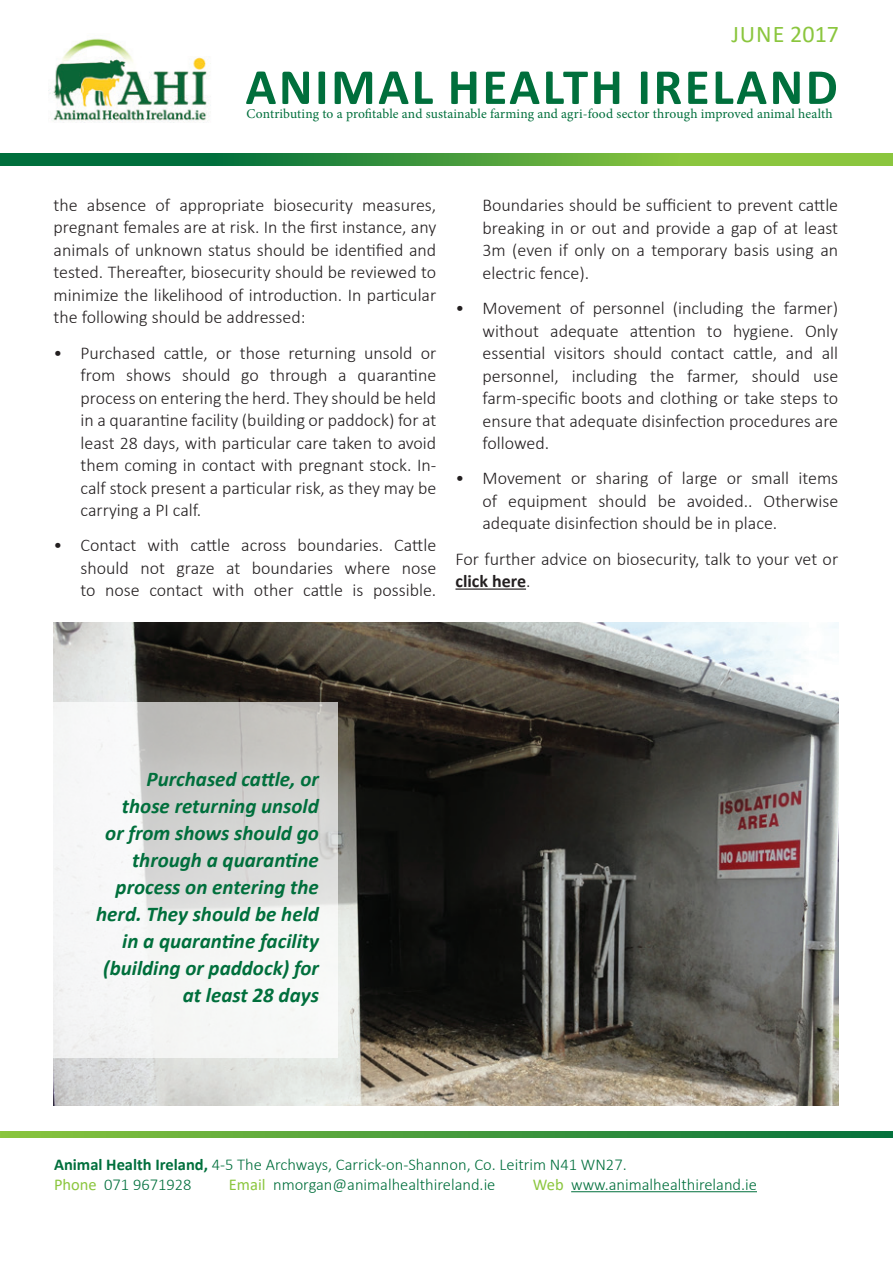
<style>
.page{position:relative;width:893px;height:1263px;background:#fff}
.page>*{position:absolute;margin:0;border:0;box-sizing:border-box;transform-origin:0 0}
.t1{font:700 51px "Calibri";letter-spacing:.05em;color:#006f3c}
.t2{font:24px "Calibri";letter-spacing:.02em;color:#8bc63e}
.t3{font:italic 700 21px/27px "Calibri";color:#006f3c;text-align:right}
.t4{font:300 18px/22.5px "Calibri";color:#231f20;text-align:justify}
.t5{font:300 16.5px/19.8px "Calibri";color:#006f3c}
.t6{font:13.5px "Minion Pro";letter-spacing:.005em;color:#006f3c}
.s1{font-weight:700}
.s2{font-weight:400;color:#8bc63e}
</style>
<div class="page">
<img style="left:48px;top:38px;width:163px;height:85px">
<hr style="left:571px;top:1191px;width:186px;height:1px;background:#006f3c">
<hr style="left:455px;top:588px;width:71px;height:2px;background:#231f20">
<svg style="left:0;top:1131px;width:893px;height:6px;background:#479b3c"></svg>
<svg style="left:0;top:153px;width:893px;height:13px;background:#459a3c"></svg>
<img style="left:54px;top:622px;width:785px;height:484px">
<svg style="left:54px;top:702px;width:284px;height:356px;fill:#f4f5f4"></svg>
<h2 class="t2" style="left:731px;top:17px;width:109px">JUNE 2017</h2>
<h1 class="t1" style="left:245px;top:51px;width:594px">ANIMAL HEALTH IRELAND</h1>
<p class="t6" style="left:247px;top:105px;width:587px">Contributing to a profitable and sustainable farming and agri-food sector through improved animal health</p>
<p class="t4" style="left:54px;top:193px;width:384px">the absence of appropriate biosecurity measures, pregnant females are at risk. In the first instance, any animals of unknown status should be identified and tested. Thereafter, biosecurity should be reviewed to minimize the likelihood of introduction. In particular the following should be addressed:</p>
<p class="t4" style="left:81px;top:341px;width:357px;text-indent:-27px">• Purchased cattle, or those returning unsold or from shows should go through a quarantine process on entering the herd. They should be held in a quarantine facility (building or paddock) for at least 28 days, with particular care taken to avoid them coming in contact with pregnant stock. In&shy;calf stock present a particular risk, as they may be carrying a PI calf.</p>
<p class="t4" style="left:81px;top:534px;width:357px;text-indent:-27px">• Contact with cattle across boundaries. Cattle should not graze at boundaries where nose to nose contact with other cattle is possible.</p>
<p class="t4" style="left:482px;top:194px;width:357px">Boundaries should be sufficient to prevent cattle breaking in or out and provide a gap of at least 3m (even if only on a temporary basis using an electric fence).</p>
<p class="t4" style="left:482px;top:297px;width:357px;text-indent:-27px">• Movement of personnel (including the farmer) without adequate attention to hygiene. Only essential visitors should contact cattle, and all personnel, including the farmer, should use farm-specific boots and clothing or take steps to ensure that adequate disinfection procedures are followed.</p>
<p class="t4" style="left:482px;top:467px;width:357px;text-indent:-27px">• Movement or sharing of large or small items of equipment should be avoided.. Otherwise adequate disinfection should be in place.</p>
<p class="t4" style="left:455px;top:547px;width:384px">For further advice on biosecurity, talk to your vet or <span class="s1">click here</span>.</p>
<p class="t3" style="left:96px;top:764px;width:224px">Purchased cattle, or those returning unsold<br>or from shows should go through a quarantine process on entering the herd. They should be held in a quarantine facility (building or paddock) for at least 28 days</p>
<p class="t5" style="left:54px;top:1154px;width:574px"><span class="s1">Animal Health Ireland,</span> 4-5 The Archways, Carrick-on-Shannon, Co. Leitrim N41 WN27.<br><span class="s2">Phone</span> 071 9671928</p>
<p class="t5" style="left:229px;top:1174px;width:268px"><span class="s2">Email</span> nmorgan@animalhealthireland.ie</p>
<p class="t5" style="left:533px;top:1174px;width:226px"><span class="s2">Web</span> www.animalhealthireland.ie</p>
</div>
